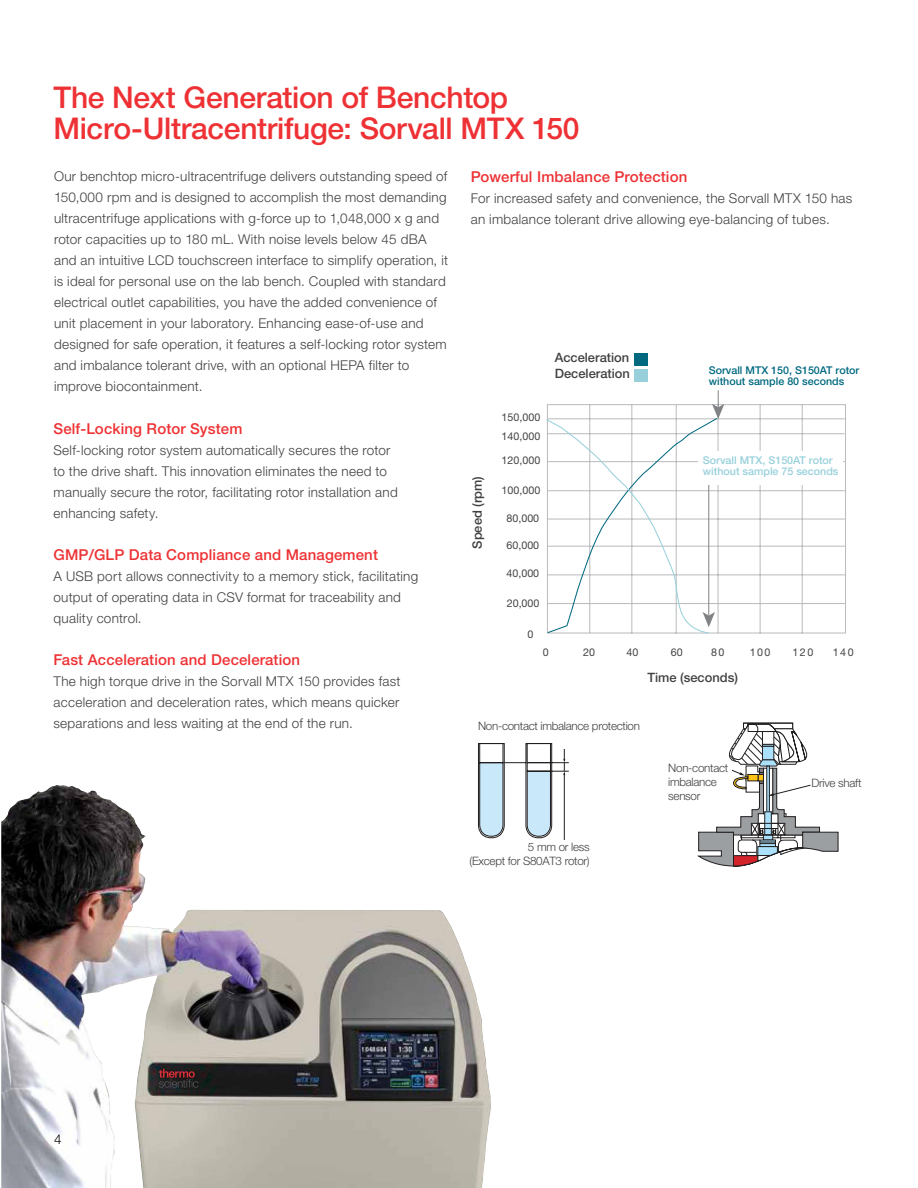
<style>
.page{position:relative;width:918px;height:1188px;background:#fff}
.page>*{position:absolute;margin:0;border:0;box-sizing:border-box;transform-origin:0 0}
.t1{font:500 30px/31.5px "Helvetica Neue LTW1 G";letter-spacing:-.01em;color:#ee3134}
.t2{font:500 15px "Helvetica Neue LTW1 G";letter-spacing:.01em;color:#ee3134}
.t3{font:300 13.5px/21px "Helvetica Neue LTW1 G";letter-spacing:.02em;color:#414042}
.t4{font:300 13.5px "Helvetica Neue LTW1 G";color:#000}
.t5{font:500 12.9px "Helvetica Neue LTW1 G";color:#414142}
.t6{font:300 11.55px/14px "Helvetica Neue LTW1 G";letter-spacing:-.025em;color:#414142;text-align:right}
.t7{font:10.65px/18.8px "Helvetica Neue LTW1 G";color:#414142}
.t8{font:500 10.65px/10.6px "Helvetica Neue LTW1 G";color:#006980}
.t9{font:500 10.65px/10.6px "Helvetica Neue LTW1 G";color:#97d0db}
</style>
<div class="page">
<img style="left:1px;top:786px;width:491px;height:402px">
<div style="left:743px;top:723px;width:50px;height:6px;border:1px solid #211e20"></div>
<svg style="left:698px;top:724px;width:140px;height:142px"></svg>
<hr style="left:564px;top:773px;width:1px;height:67px;background:#211e20">
<svg style="left:478px;top:743px;width:91px;height:95px"></svg>
<svg style="left:724px;top:404px;width:122px;height:230px"></svg>
<div style="left:634px;top:353px;width:13px;height:13px;background:#006980"></div>
<div style="left:634px;top:369px;width:13px;height:13px;background:#97d0db"></div>
<svg style="left:546px;top:390px;width:178px;height:244px"></svg>
<div style="left:698px;top:451px;width:144px;height:33px;background:#fff"></div>
<h1 class="t1" style="left:54px;top:81px;width:528px">The Next Generation of Benchtop<br>Micro-Ultracentrifuge: Sorvall MTX 150</h1>
<p class="t2" style="left:471px;top:167px;width:218px">Powerful Imbalance Protection</p>
<p class="t3" style="left:471px;top:187px;width:383px">For increased safety and convenience, the Sorvall MTX 150 has an imbalance tolerant drive allowing eye-balancing of tubes.</p>
<p class="t3" style="left:54px;top:165px;width:396px">Our benchtop micro-ultracentrifuge delivers outstanding speed of 150,000 rpm and is designed to accomplish the most demanding ultracentrifuge applications with g-force up to 1,048,000 x g and rotor capacities up to 180 mL. With noise levels below 45 dBA and an intuitive LCD touchscreen interface to simplify operation, it is ideal for personal use on the lab bench. Coupled with standard electrical outlet capabilities, you have the added convenience of unit placement in your laboratory. Enhancing ease-of-use and designed for safe operation, it features a self-locking rotor system and imbalance tolerant drive, with an optional HEPA filter to improve biocontainment.</p>
<p class="t5" style="left:555px;top:350px;width:76px">Acceleration</p>
<p class="t8" style="left:709px;top:365px;width:152px">Sorvall MTX 150, S150AT rotor without sample 80 seconds</p>
<p class="t5" style="left:555px;top:366px;width:77px">Deceleration</p>
<p class="t2" style="left:54px;top:419px;width:190px">Self-Locking Rotor System</p>
<p class="t3" style="left:54px;top:439px;width:346px">Self-locking rotor system automatically secures the rotor to the drive shaft. This innovation eliminates the need to manually secure the rotor, facilitating rotor installation and enhancing safety.</p>
<p class="t2" style="left:54px;top:545px;width:326px">GMP/GLP Data Compliance and Management</p>
<p class="t3" style="left:54px;top:565px;width:366px">A USB port allows connectivity to a memory stick, facilitating output of operating data in CSV format for traceability and quality control.</p>
<p class="t2" style="left:54px;top:650px;width:248px">Fast Acceleration and Deceleration</p>
<p class="t3" style="left:54px;top:670px;width:349px;text-align:justify">The high torque drive in the Sorvall MTX 150 provides fast acceleration and deceleration rates, which means quicker separations and less waiting at the end of the run.</p>
<p class="t5" style="left:469px;top:549px;width:74px;rotate:-90deg">Speed (rpm)</p>
<p class="t7" style="left:502px;top:408px;width:40px">150,000<br>140,000</p>
<p class="t7" style="left:502px;top:451px;width:40px">120,000</p>
<p class="t7" style="left:502px;top:481px;width:40px">100,000</p>
<p class="t7" style="left:507px;top:509px;width:34px">80,000</p>
<p class="t7" style="left:507px;top:536px;width:34px">60,000</p>
<p class="t7" style="left:507px;top:564px;width:34px">40,000</p>
<p class="t7" style="left:507px;top:593px;width:34px">20,000</p>
<p class="t7" style="left:527px;top:625px;width:7px">0</p>
<p class="t9" style="left:703px;top:455px;width:137px">Sorvall MTX, S150AT rotor without sample 75 seconds</p>
<p class="t7" style="left:543px;top:642px;width:7px">0</p>
<p class="t7" style="left:583px;top:643px;width:13px">20</p>
<p class="t7" style="left:627px;top:643px;width:13px">40</p>
<p class="t7" style="left:671px;top:643px;width:13px">60</p>
<p class="t7" style="left:711px;top:643px;width:15px">80</p>
<p class="t7" style="left:750px;top:643px;width:22px">100</p>
<p class="t7" style="left:792px;top:643px;width:22px">120</p>
<p class="t7" style="left:833px;top:643px;width:22px">140</p>
<p class="t5" style="left:647px;top:669px;width:92px">Time (seconds)</p>
<p class="t6" style="left:478px;top:719px;width:163px">Non-contact imbalance protection</p>
<p class="t6" style="left:469px;top:840px;width:122px">5 mm or less<br>(Except for S80AT3 rotor)</p>
<p class="t6" style="left:668px;top:761px;width:61px;text-align:left">Non-contact imbalance sensor</p>
<p class="t6" style="left:812px;top:776px;width:51px">Drive shaft</p>
<p class="t4" style="left:54px;top:1131px;width:9px">4</p>
</div>
